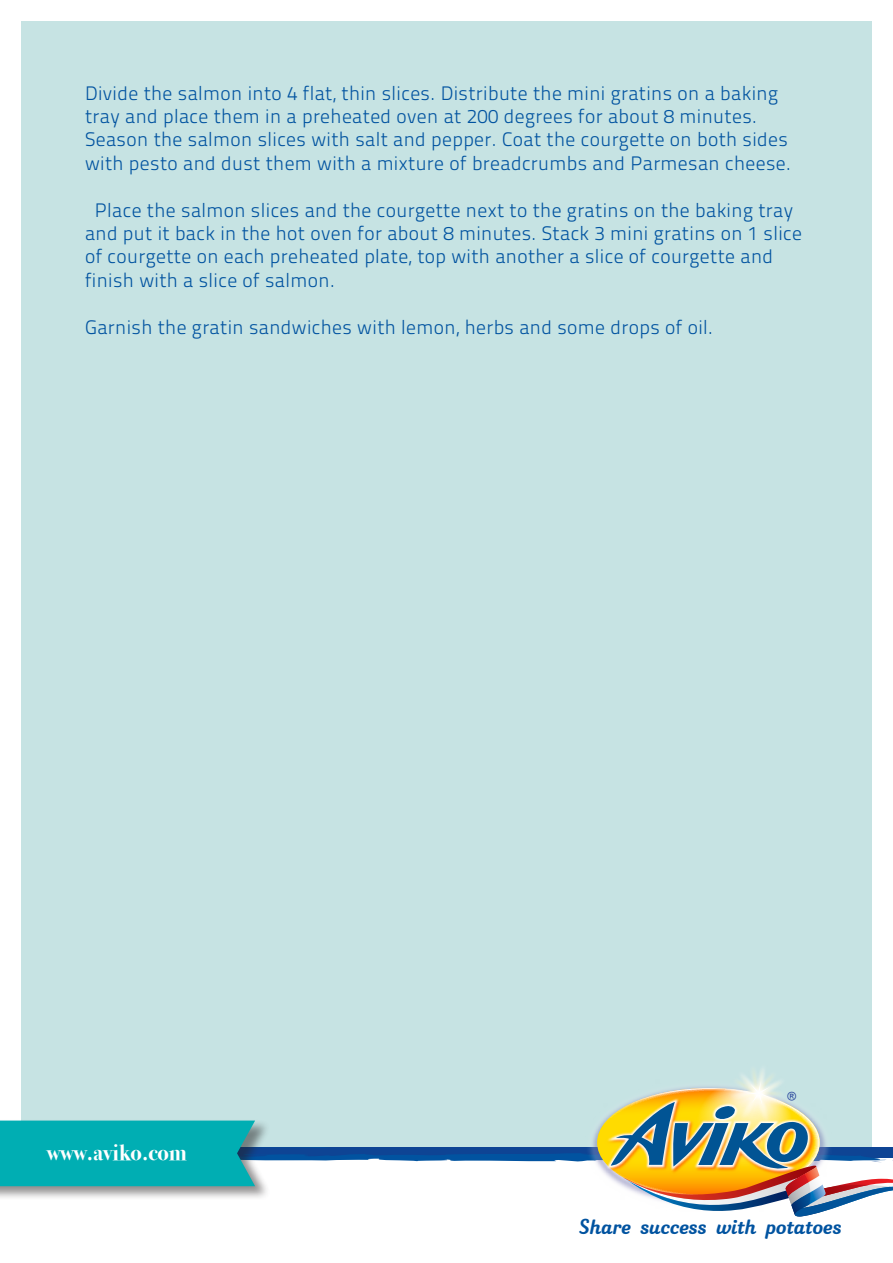
<style>
.page{position:relative;width:893px;height:1263px;background:#fff}
.page>*{position:absolute;margin:0;border:0;box-sizing:border-box;transform-origin:0 0}
.t1{font:24.6px "softipenscript";color:#0153a0}
.t2{font:22.5px "Bodoni Svty Two ITCTT Bold";color:#fff}
.t3{font:300 19.5px/23.4px "Titillium Text 22 L";letter-spacing:.02em;color:#0153a0}
.t4{font:11.7px "Gill Sans";color:#223f99}
</style>
<div class="page">
<div style="left:21px;top:21px;width:851px;height:1136px;background:#c6e3e3"></div>
<img style="left:741px;top:1069px;width:31px;height:11px">
<svg style="left:0;top:1080px;width:893px;height:137px"></svg>
<p class="t3" style="left:85px;top:80px;width:707px">Divide the salmon into 4 flat, thin slices. Distribute the mini gratins on a baking tray and place them in a preheated oven at 200 degrees for about 8 minutes.<br>Season the salmon slices with salt and pepper. Coat the courgette on both sides with pesto and dust them with a mixture of breadcrumbs and Parmesan cheese.</p>
<p class="t3" style="left:85px;top:197px;width:718px;text-indent:10px">Place the salmon slices and the courgette next to the gratins on the baking tray and put it back in the hot oven for about 8 minutes. Stack 3 mini gratins on 1 slice of courgette on each preheated plate, top with another a slice of courgette and finish with a slice of salmon.</p>
<p class="t3" style="left:85px;top:314px;width:629px">Garnish the gratin sandwiches with lemon, herbs and some drops of oil.</p>
<p class="t2" style="left:47px;top:1133px;width:142px">www.aviko.com</p>
<p class="t4" style="left:787px;top:1089px;width:10px">®</p>
<p class="t1" style="left:580px;top:1213px;width:263px">Share success with potatoes</p>
</div>
